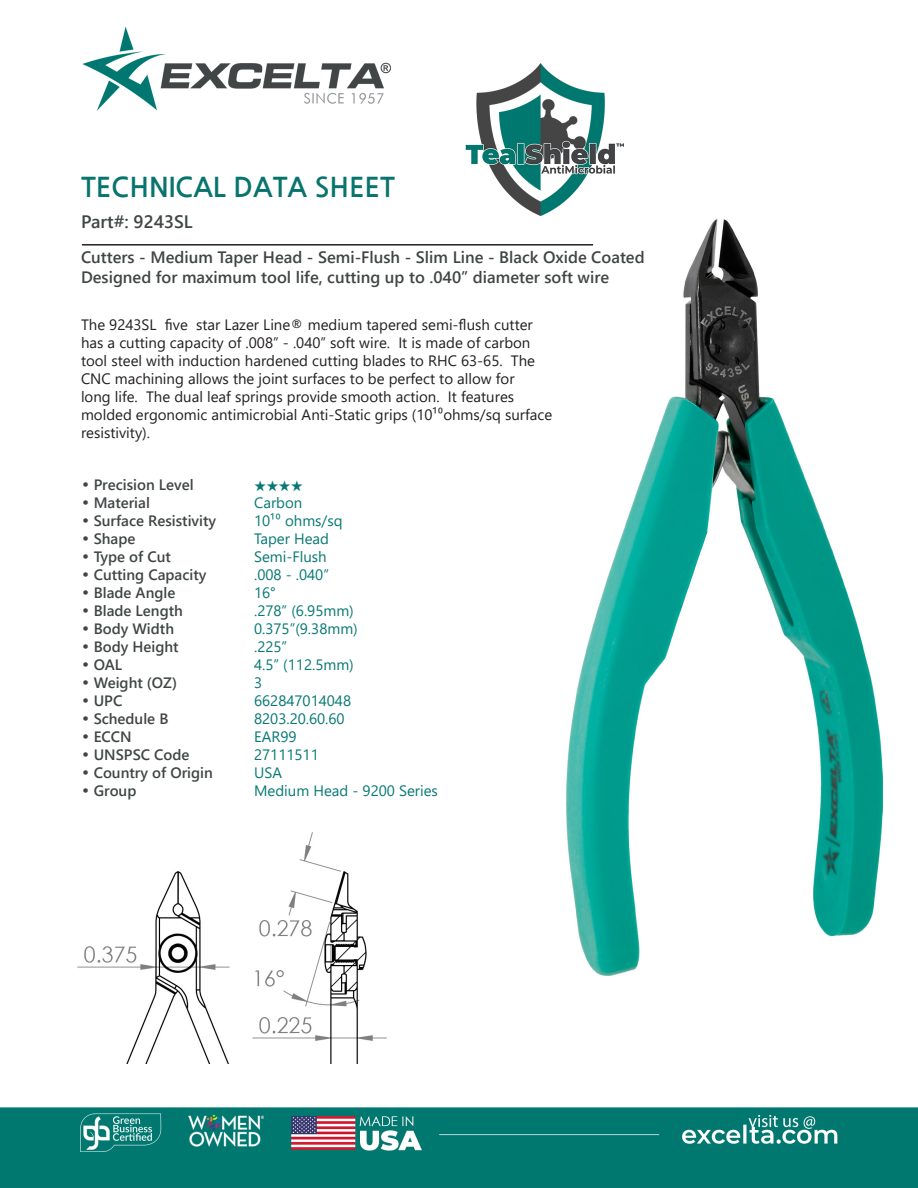
<style>
.page{position:relative;width:918px;height:1188px;background:#fff}
.page>*{position:absolute;margin:0;border:0;box-sizing:border-box;transform-origin:0 0}
.t1{font:700 27px "Nanum Gothic";color:#08746d}
.t2{font:700 18px "Yu Gothic UI";color:#414546}
.t3{font:700 16.5px "Yu Gothic UI";color:#414546}
.t4{font:15px/18px "Yu Gothic UI";color:#231f20}
.CT_s_CTM{font:700 15px "Yu Gothic UI";color:#414546}
.CT_s_CTM-2{font:15px "Yu Gothic UI";color:#077874}
.CT_s_CTM-3{font:500 15px "ITC Zapf Dingbats";color:#077874}
.s1{font-family:"Century Gothic";font-weight:400}
</style>
<div class="page">
<img style="left:0;top:27px;width:918px;height:1161px">
<img style="left:566px;top:220px;width:317px;height:756px">
<img style="left:77px;top:832px;width:310px;height:231px">
<hr style="left:82px;top:244px;width:511px;height:2px;background:#231f20">
<img style="left:465px;top:64px;width:159px;height:151px">
<p class="t1" style="left:81px;top:173px;width:315px">TECHNICAL DATA SHEET</p>
<p class="t2" style="left:81px;top:212px;width:113px">Part#: 9243SL</p>
<p class="t3" style="left:81px;top:247px;width:565px">Cutters - Medium Taper Head - Semi-Flush - Slim Line - Black Oxide Coated</p>
<p class="t3" style="left:81px;top:267px;width:530px">Designed for maximum tool life, cutting up to .040” diameter soft wire</p>
<p class="t4" style="left:81px;top:313px;width:473px">The 9243SL five star Lazer Line® medium tapered semi-flush cutter has a cutting capacity of .008” - .040” soft wire. It is made of carbon tool steel with induction hardened cutting blades to RHC 63-65. The CNC machining allows the joint surfaces to be perfect to allow for<br>long life. The dual leaf springs provide smooth action. It features molded ergonomic antimicrobial Anti-Static grips (10¹⁰ohms/sq surface resistivity).</p>
<p class="CT_s_CTM" style="left:81px;top:476px;width:114px"><span class="s1">•</span> Precision Level</p>
<p class="CT_s_CTM-3" style="left:254px;top:479px;width:50px">★★★★</p>
<p class="CT_s_CTM" style="left:81px;top:494px;width:70px"><span class="s1">•</span> Material</p>
<p class="CT_s_CTM-2" style="left:254px;top:489px;width:50px">Carbon</p>
<p class="CT_s_CTM" style="left:81px;top:512px;width:137px"><span class="s1">•</span> Surface Resistivity</p>
<p class="CT_s_CTM-2" style="left:254px;top:507px;width:90px">10¹⁰ ohms/sq</p>
<p class="CT_s_CTM" style="left:81px;top:530px;width:56px"><span class="s1">•</span> Shape</p>
<p class="CT_s_CTM-2" style="left:254px;top:525px;width:76px">Taper Head</p>
<p class="CT_s_CTM" style="left:81px;top:548px;width:92px"><span class="s1">•</span> Type of Cut</p>
<p class="CT_s_CTM-2" style="left:254px;top:543px;width:74px">Semi-Flush</p>
<p class="CT_s_CTM" style="left:81px;top:566px;width:127px"><span class="s1">•</span> Cutting Capacity</p>
<p class="CT_s_CTM-2" style="left:254px;top:561px;width:76px">.008 - .040”</p>
<p class="CT_s_CTM" style="left:81px;top:584px;width:96px"><span class="s1">•</span> Blade Angle</p>
<p class="CT_s_CTM-2" style="left:254px;top:579px;width:23px">16°</p>
<p class="CT_s_CTM" style="left:81px;top:602px;width:103px"><span class="s1">•</span> Blade Length</p>
<p class="CT_s_CTM-2" style="left:254px;top:597px;width:101px">.278” (6.95mm)</p>
<p class="CT_s_CTM" style="left:81px;top:620px;width:95px"><span class="s1">•</span> Body Width</p>
<p class="CT_s_CTM-2" style="left:254px;top:615px;width:105px">0.375”(9.38mm)</p>
<p class="CT_s_CTM" style="left:81px;top:638px;width:99px"><span class="s1">•</span> Body Height</p>
<p class="CT_s_CTM-2" style="left:254px;top:633px;width:35px">.225”</p>
<p class="CT_s_CTM" style="left:81px;top:656px;width:43px"><span class="s1">•</span> OAL</p>
<p class="CT_s_CTM-2" style="left:254px;top:651px;width:101px">4.5” (112.5mm)</p>
<p class="CT_s_CTM" style="left:81px;top:674px;width:98px"><span class="s1">•</span> Weight (OZ)</p>
<p class="CT_s_CTM-2" style="left:254px;top:669px;width:10px">3</p>
<p class="CT_s_CTM" style="left:81px;top:692px;width:43px"><span class="s1">•</span> UPC</p>
<p class="CT_s_CTM-2" style="left:254px;top:687px;width:99px">662847014048</p>
<p class="CT_s_CTM" style="left:81px;top:710px;width:89px"><span class="s1">•</span> Schedule B</p>
<p class="CT_s_CTM-2" style="left:254px;top:705px;width:92px">8203.20.60.60</p>
<p class="CT_s_CTM" style="left:81px;top:728px;width:52px"><span class="s1">•</span> ECCN</p>
<p class="CT_s_CTM-2" style="left:254px;top:723px;width:44px">EAR99</p>
<p class="CT_s_CTM" style="left:81px;top:746px;width:110px"><span class="s1">•</span> UNSPSC Code</p>
<p class="CT_s_CTM-2" style="left:254px;top:741px;width:66px">27111511</p>
<p class="CT_s_CTM" style="left:81px;top:764px;width:133px"><span class="s1">•</span> Country of Origin</p>
<p class="CT_s_CTM-2" style="left:254px;top:759px;width:29px">USA</p>
<p class="CT_s_CTM" style="left:81px;top:782px;width:57px"><span class="s1">•</span> Group</p>
<p class="CT_s_CTM-2" style="left:254px;top:777px;width:185px">Medium Head - 9200 Series</p>
</div>
